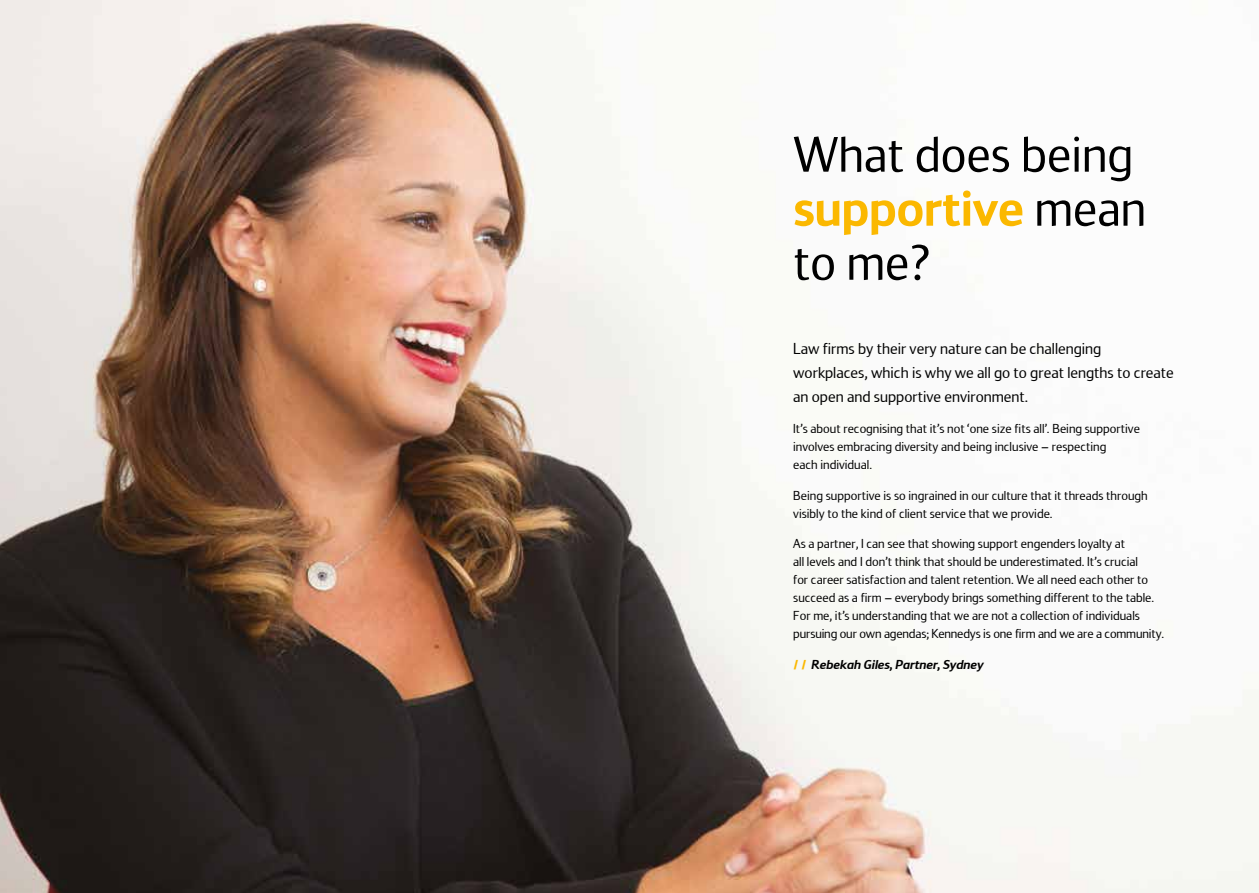
<style>
.page{position:relative;width:1259px;height:893px;background:#fff}
.page>*{position:absolute;margin:0;border:0;box-sizing:border-box;transform-origin:0 0}
.t1{font:52.5px/54px "Kennedys";color:#000}
.t2{font:16.5px/24px "Kennedys";color:#000}
.t3{font:13.5px/18px "Kennedys";color:#000}
.t4{font:italic 700 13.5px "Kennedys";color:#000}
.s1{font-weight:700;color:#fbb800}
.s2{color:#fbb800}
</style>
<div class="page">
<img style="left:0;top:0;width:1259px;height:893px">
<h1 class="t1" style="left:793px;top:128px;width:354px">What does being <span class="s1">supportive</span> mean to me?</h1>
<p class="t2" style="left:793px;top:337px;width:382px">Law firms by their very nature can be challenging workplaces, which is why we all go to great lengths to create an open and supportive environment.</p>
<p class="t3" style="left:793px;top:420px;width:348px">It’s about recognising that it’s not ‘one size fits all’. Being supportive involves embracing diversity and being inclusive – respecting<br>each individual.</p>
<p class="t3" style="left:793px;top:486px;width:356px">Being supportive is so ingrained in our culture that it threads through visibly to the kind of client service that we provide.</p>
<p class="t3" style="left:793px;top:535px;width:372px">As a partner, I can see that showing support engenders loyalty at<br>all levels and I don’t think that should be underestimated. It’s crucial<br>for career satisfaction and talent retention. We all need each other to succeed as a firm – everybody brings something different to the table.<br>For me, it’s understanding that we are not a collection of individuals pursuing our own agendas; Kennedys is one firm and we are a community.</p>
<p class="t4" style="left:793px;top:657px;width:192px"><span class="s2">//</span>Rebekah Giles, Partner, Sydney</p>
</div>
